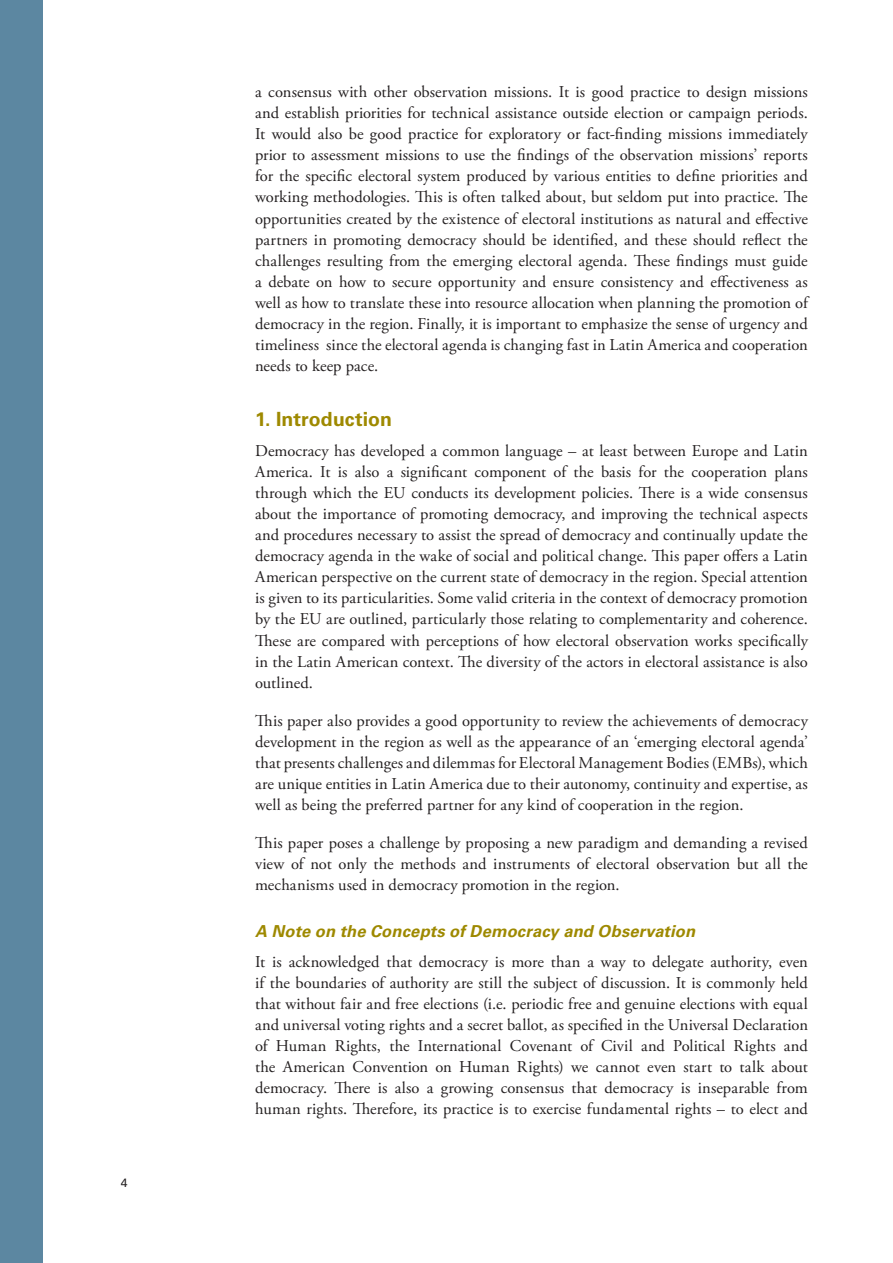
<style>
.page{position:relative;width:893px;height:1263px;background:#fff}
.page>*{position:absolute;margin:0;border:0;box-sizing:border-box;transform-origin:0 0}
.Underrubrik{font:700 19.5px "Univers LT Std";letter-spacing:.005em;color:#9e8900}
.Brödtext{font:16.5px/21.1px "Adobe Garamond Pro";letter-spacing:.005em;color:#231f20;text-align:justify}
.Underunderrubrik{font:italic 700 16.5px "Univers LT Std";letter-spacing:.01em;color:#9e8900}
.t1{font:12px "Univers LT Std";color:#231f20}
</style>
<div class="page">
<div style="left:0;top:0;width:43px;height:1263px;background:#5c87a1"></div>
<p class="t1" style="left:121px;top:1175px;width:8px">4</p>
<p class="Brödtext" style="left:255px;top:82px;width:554px">a consensus with other observation missions. It is good practice to design missions and establish priorities for technical assistance outside election or campaign periods.<br>It would also be good practice for exploratory or fact-finding missions immediately prior to assessment missions to use the findings of the observation missions’ reports for the specific electoral system produced by various entities to define priorities and working methodologies. This is often talked about, but seldom put into practice. The opportunities created by the existence of electoral institutions as natural and effective partners in promoting democracy should be identified, and these should reflect the challenges resulting from the emerging electoral agenda. These findings must guide a debate on how to secure opportunity and ensure consistency and effectiveness as well as how to translate these into resource allocation when planning the promotion of democracy in the region. Finally, it is important to emphasize the sense of urgency and timeliness since the electoral agenda is changing fast in Latin America and cooperation needs to keep pace.</p>
<p class="Underrubrik" style="left:255px;top:408px;width:138px">1. Introduction</p>
<p class="Brödtext" style="left:255px;top:441px;width:554px">Democracy has developed a common language – at least between Europe and Latin America. It is also a significant component of the basis for the cooperation plans through which the EU conducts its development policies. There is a wide consensus about the importance of promoting democracy, and improving the technical aspects and procedures necessary to assist the spread of democracy and continually update the democracy agenda in the wake of social and political change. This paper offers a Latin American perspective on the current state of democracy in the region. Special attention is given to its particularities. Some valid criteria in the context of democracy promotion by the EU are outlined, particularly those relating to complementarity and coherence.<br>These are compared with perceptions of how electoral observation works specifically in the Latin American context. The diversity of the actors in electoral assistance is also outlined.</p>
<p class="Brödtext" style="left:255px;top:710px;width:554px">This paper also provides a good opportunity to review the achievements of democracy development in the region as well as the appearance of an ‘emerging electoral agenda’ that presents challenges and dilemmas for Electoral Management Bodies (EMBs), which are unique entities in Latin America due to their autonomy, continuity and expertise, as well as being the preferred partner for any kind of cooperation in the region.</p>
<p class="Brödtext" style="left:255px;top:833px;width:554px">This paper poses a challenge by proposing a new paradigm and demanding a revised view of not only the methods and instruments of electoral observation but all the mechanisms used in democracy promotion in the region.</p>
<p class="Underunderrubrik" style="left:255px;top:921px;width:441px">A Note on the Concepts of Democracy and Observation</p>
<p class="Brödtext" style="left:255px;top:951px;width:554px">It is acknowledged that democracy is more than a way to delegate authority, even if the boundaries of authority are still the subject of discussion. It is commonly held that without fair and free elections (i.e. periodic free and genuine elections with equal and universal voting rights and a secret ballot, as specified in the Universal Declaration of Human Rights, the International Covenant of Civil and Political Rights and the American Convention on Human Rights) we cannot even start to talk about democracy. There is also a growing consensus that democracy is inseparable from human rights. Therefore, its practice is to exercise fundamental rights – to elect and</p>
</div>
